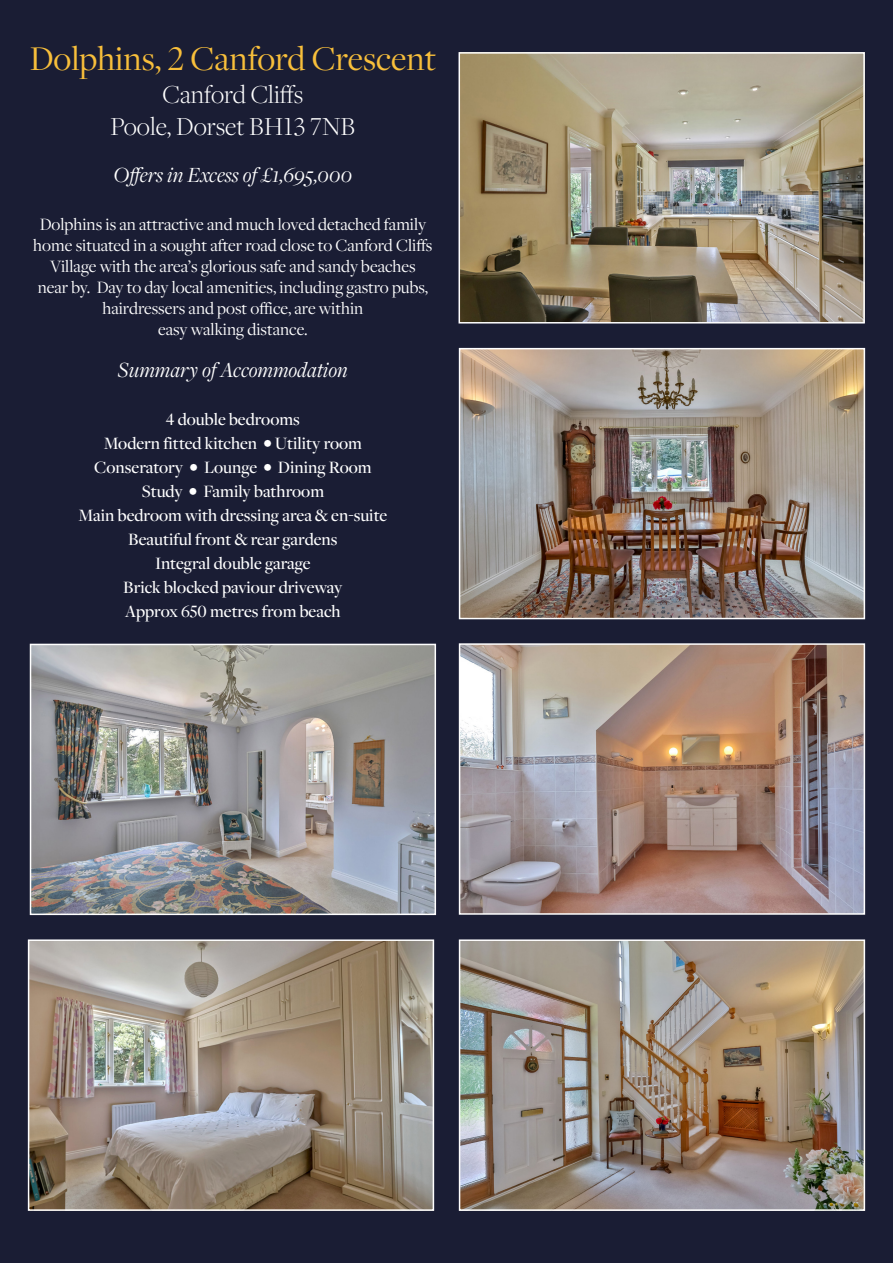
<style>
.page{position:relative;width:893px;height:1263px;background:#1a1d34}
.page>*{position:absolute;margin:0;border:0;box-sizing:border-box;transform-origin:0 0}
.t1{font:36px "Freight Disp Pro";color:#f8bf3b}
.t2{font:300 27px/32.4px "Freight Disp Pro";color:#fff;text-align:center}
.t3{font:italic 22.5px "Freight Disp Pro";color:#fff}
.t4{font:18px/21px "Freight Disp Pro";color:#fff;text-align:center}
.t5{font:500 18px/24px "Freight Disp Pro";color:#fff;text-align:center}
</style>
<div class="page">
<img style="left:462px;top:351px;width:400px;height:265px">
<div style="left:459px;top:348px;width:406px;height:271px;border:2px solid #fff"></div>
<img style="left:461px;top:55px;width:401px;height:265px">
<div style="left:458px;top:52px;width:407px;height:271px;border:2px solid #fff"></div>
<img style="left:462px;top:646px;width:400px;height:266px">
<div style="left:459px;top:643px;width:406px;height:272px;border:2px solid #fff"></div>
<img style="left:31px;top:942px;width:400px;height:266px">
<div style="left:28px;top:939px;width:406px;height:272px;border:2px solid #fff"></div>
<img style="left:462px;top:942px;width:400px;height:266px">
<div style="left:459px;top:939px;width:406px;height:272px;border:2px solid #fff"></div>
<img style="left:33px;top:647px;width:400px;height:265px">
<div style="left:30px;top:644px;width:406px;height:271px;border:2px solid #fff"></div>
<h1 class="t1" style="left:30px;top:35px;width:408px">Dolphins, 2 Canford Crescent</h1>
<h2 class="t2" style="left:111px;top:77px;width:246px">Canford Cliffs<br>Poole, Dorset BH13 7NB</h2>
<p class="t3" style="left:114px;top:160px;width:240px">Offers in Excess of £1,695,000</p>
<p class="t4" style="left:33px;top:213px;width:401px">Dolphins is an attractive and much loved detached family home situated in a sought after road close to Canford Cliffs Village with the area’s glorious safe and sandy beaches near by. Day to day local amenities, including gastro pubs, hairdressers and post office, are within<br>easy walking distance.</p>
<p class="t3" style="left:118px;top:355px;width:231px">Summary of Accommodation</p>
<p class="t5" style="left:79px;top:406px;width:310px">4 double bedrooms<br>Modern fitted kitchen • Utility room<br>Conseratory • Lounge • Dining Room<br>Study • Family bathroom<br>Main bedroom with dressing area &amp; en-suite<br>Beautiful front &amp; rear gardens<br>Integral double garage<br>Brick blocked paviour driveway<br>Approx 650 metres from beach</p>
</div>
